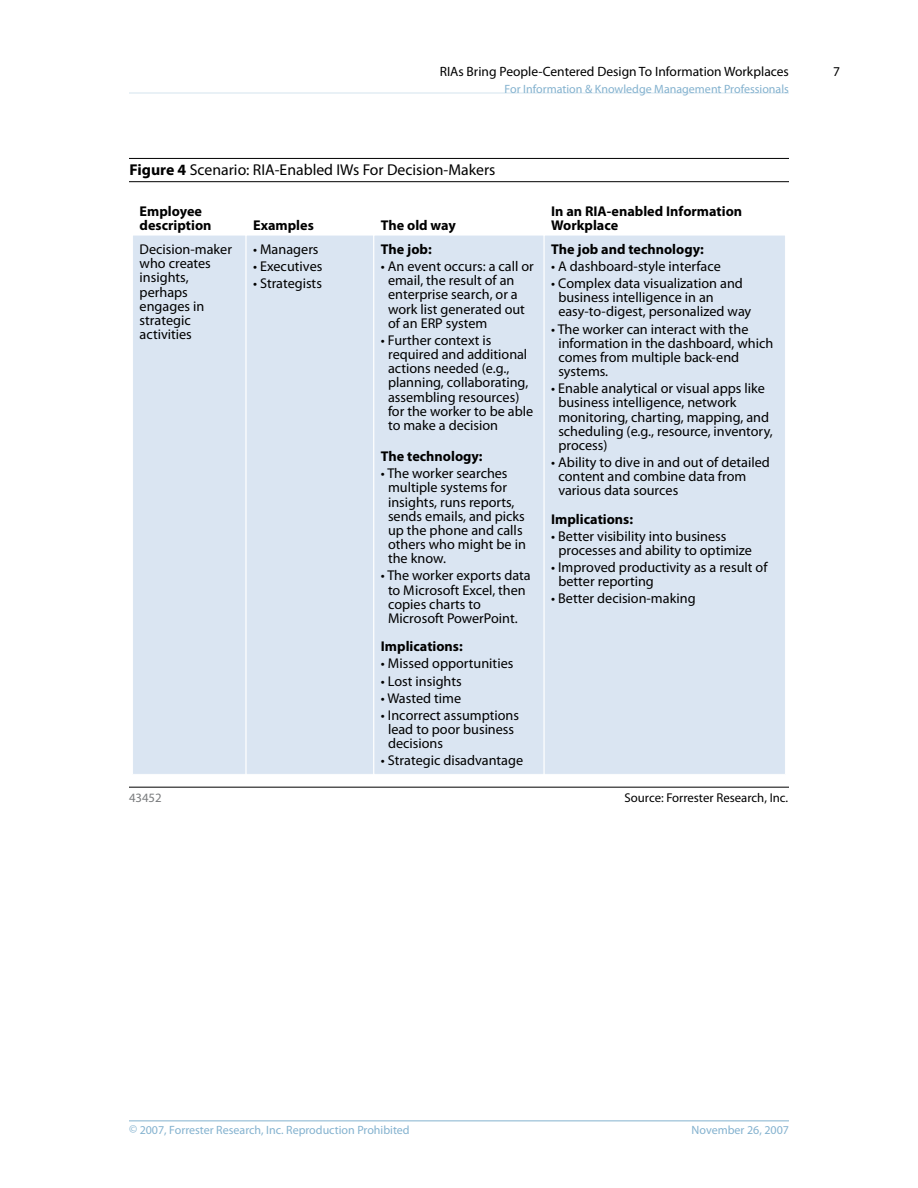
<style>
.page{position:relative;width:918px;height:1188px;background:#fff}
.page>*{position:absolute;margin:0;border:0;box-sizing:border-box;transform-origin:0 0}
.t1{font:15.75px "Myriad Pro";color:#000}
.t2{font:14.25px/14.2px "Myriad Pro";color:#000}
.t3{font:700 14.25px/14.2px "Myriad Pro";color:#000}
.t4{font:13.5px "Myriad Pro";color:#000}
.t5{font:12.75px "Myriad Pro";color:#000}
.t6{font:12.75px "Myriad Pro";color:#797b7d}
.t7{font:12px "Myriad Pro";color:#84b2cf}
.s1{font-weight:700}
</style>
<div class="page">
<hr style="left:129px;top:1120px;width:660px;height:1px;background:#84b2cf">
<hr style="left:129px;top:93px;width:660px;height:1px;background:#d4e4ee">
<hr style="left:129px;top:158px;width:660px;height:1px;background:#000">
<hr style="left:129px;top:181px;width:660px;height:1px;background:#000">
<hr style="left:129px;top:787px;width:660px;height:1px;background:#000">
<div style="left:133px;top:235px;width:113px;height:539px;background:#dae5f2"></div>
<div style="left:132px;top:235px;width:114px;height:540px;border:1px solid #fff"></div>
<div style="left:246px;top:235px;width:128px;height:539px;background:#dae5f2"></div>
<div style="left:246px;top:235px;width:128px;height:540px;border:1px solid #fff"></div>
<div style="left:374px;top:235px;width:170px;height:539px;background:#dae5f2"></div>
<div style="left:373px;top:235px;width:172px;height:540px;border:1px solid #fff"></div>
<div style="left:544px;top:235px;width:241px;height:539px;background:#dae5f2"></div>
<div style="left:544px;top:235px;width:242px;height:540px;border:1px solid #fff"></div>
<p class="t4" style="left:440px;top:64px;width:351px">RIAs Bring People-Centered Design To Information Workplaces</p>
<p class="t7" style="left:505px;top:82px;width:286px">For Information &amp; Knowledge Management Professionals</p>
<p class="t1" style="left:130px;top:161px;width:367px"><span class="s1">Figure 4</span> Scenario: RIA-Enabled IWs For Decision-Makers</p>
<p class="t3" style="left:140px;top:204px;width:73px">Employee description</p>
<p class="t2" style="left:140px;top:242px;width:94px">Decision-maker who creates insights, perhaps engages in strategic activities</p>
<p class="t2" style="left:253px;top:242px;width:67px">• Managers</p>
<p class="t3" style="left:253px;top:218px;width:62px">Examples</p>
<p class="t3" style="left:381px;top:218px;width:77px">The old way</p>
<p class="t3" style="left:381px;top:242px;width:52px">The job:</p>
<p class="t2" style="left:388px;top:259px;width:147px;text-indent:-7px">• An event occurs: a call or email, the result of an enterprise search, or a work list generated out of an ERP system</p>
<p class="t2" style="left:388px;top:333px;width:147px;text-indent:-7px">• Further context is required and additional actions needed (e.g., planning, collaborating, assembling resources) for the worker to be able to make a decision</p>
<p class="t3" style="left:381px;top:450px;width:103px">The technology:</p>
<p class="t2" style="left:388px;top:467px;width:139px;text-indent:-7px">• The worker searches multiple systems for insights, runs reports, sends emails, and picks up the phone and calls others who might be in the know.</p>
<p class="t2" style="left:388px;top:569px;width:144px;text-indent:-7px">• The worker exports data to Microsoft Excel, then copies charts to<br>Microsoft PowerPoint.</p>
<p class="t3" style="left:381px;top:640px;width:83px">Implications:</p>
<p class="t2" style="left:381px;top:657px;width:134px">• Missed opportunities</p>
<p class="t2" style="left:381px;top:674px;width:82px">• Lost insights</p>
<p class="t2" style="left:381px;top:691px;width:82px">• Wasted time</p>
<p class="t2" style="left:388px;top:708px;width:133px;text-indent:-7px">• Incorrect assumptions lead to poor business decisions</p>
<p class="t2" style="left:381px;top:753px;width:144px">• Strategic disadvantage</p>
<p class="t2" style="left:253px;top:259px;width:71px">• Executives</p>
<p class="t2" style="left:253px;top:276px;width:70px">• Strategists</p>
<p class="t3" style="left:551px;top:204px;width:192px">In an RIA-enabled Information<br>Workplace</p>
<p class="t3" style="left:551px;top:242px;width:154px">The job and technology:</p>
<p class="t2" style="left:551px;top:259px;width:171px">• A dashboard-style interface</p>
<p class="t2" style="left:558px;top:276px;width:194px;text-indent:-7px">• Complex data visualization and business intelligence in an easy-to-digest, personalized way</p>
<p class="t2" style="left:558px;top:322px;width:216px;text-indent:-7px">• The worker can interact with the information in the dashboard, which comes from multiple back-end systems.</p>
<p class="t2" style="left:558px;top:381px;width:216px;text-indent:-7px">• Enable analytical or visual apps like business intelligence, network monitoring, charting, mapping, and scheduling (e.g., resource, inventory, process)</p>
<p class="t2" style="left:558px;top:455px;width:213px;text-indent:-7px">• Ability to dive in and out of detailed content and combine data from various data sources</p>
<p class="t3" style="left:551px;top:512px;width:83px">Implications:</p>
<p class="t2" style="left:558px;top:529px;width:195px;text-indent:-7px">• Better visibility into business processes and ability to optimize</p>
<p class="t2" style="left:558px;top:560px;width:211px;text-indent:-7px">• Improved productivity as a result of better reporting</p>
<p class="t2" style="left:551px;top:592px;width:146px">• Better decision-making</p>
<p class="t6" style="left:129px;top:790px;width:34px">43452</p>
<p class="t5" style="left:625px;top:790px;width:165px">Source: Forrester Research, Inc.</p>
<p class="t4" style="left:833px;top:64px;width:8px">7</p>
<p class="t7" style="left:129px;top:1123px;width:282px">© 2007, Forrester Research, Inc. Reproduction Prohibited</p>
<p class="t7" style="left:692px;top:1123px;width:99px">November 26, 2007</p>
</div>
